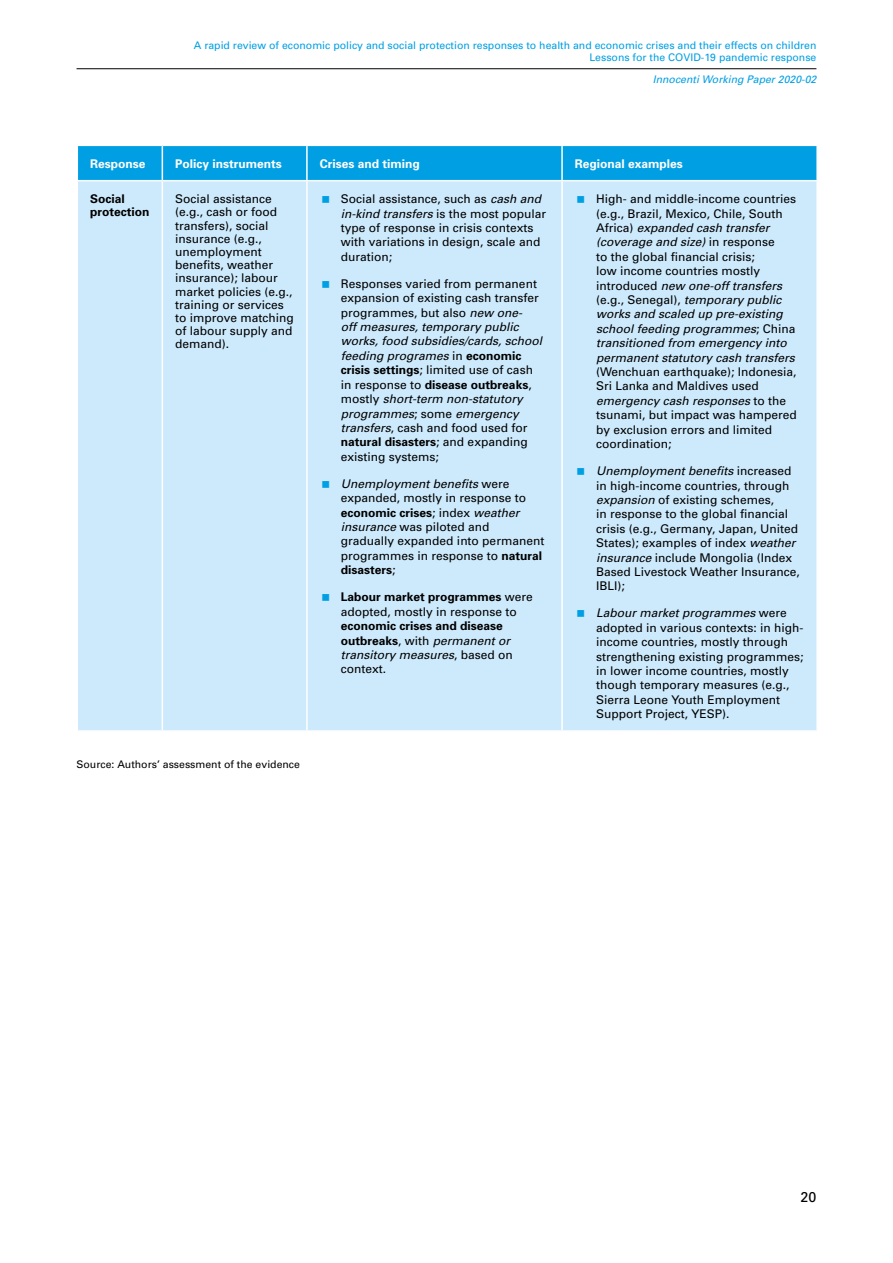
<style>
.page{position:relative;width:893px;height:1263px;background:#fff}
.page>*{position:absolute;margin:0;border:0;box-sizing:border-box;transform-origin:0 0}
.t1{font:14.25px "Univers";color:#000}
.t2{font:12px/14.4px "Univers";color:#000}
.t3{font:italic 12px/14.4px "Univers";color:#000}
.t4{font:700 12px/14.4px "Univers";color:#000}
.t5{font:700 12px "Univers";color:#fff}
.t6{font:10.5px/12.6px "Univers";color:#009fe3;text-align:right}
.t7{font:10.5px "Univers";color:#000}
.t8{font:italic 10.5px "Univers";color:#009fe3}
.s1{font-style:italic}
.s2{font-style:normal}
.s3{font-weight:700}
.s4{font-weight:400}
.s5{font-weight:400;font-style:italic}
</style>
<div class="page">
<hr style="left:77px;top:68px;width:739px;height:1px;background:#000">
<div style="left:78px;top:146px;width:738px;height:34px;background:#009fe3"></div>
<div style="left:78px;top:181px;width:738px;height:549px;background:#cdeafc"></div>
<hr style="left:162px;top:146px;width:1px;height:34px;background:#fff">
<hr style="left:306px;top:146px;width:2px;height:34px;background:#fff">
<hr style="left:561px;top:146px;width:2px;height:34px;background:#fff">
<hr style="left:162px;top:181px;width:1px;height:549px;background:#fff">
<hr style="left:306px;top:181px;width:2px;height:549px;background:#fff">
<hr style="left:561px;top:181px;width:2px;height:549px;background:#fff">
<svg style="left:322px;top:196px;width:7px;height:7px"></svg>
<svg style="left:322px;top:281px;width:7px;height:7px"></svg>
<svg style="left:322px;top:481px;width:7px;height:7px"></svg>
<svg style="left:322px;top:594px;width:7px;height:7px"></svg>
<svg style="left:577px;top:196px;width:7px;height:7px"></svg>
<svg style="left:577px;top:468px;width:7px;height:7px"></svg>
<svg style="left:577px;top:610px;width:7px;height:7px"></svg>
<p class="t6" style="left:194px;top:39px;width:624px">A rapid review of economic policy and social protection responses to health and economic crises and their effects on children<br>Lessons for the COVID-19 pandemic response</p>
<p class="t8" style="left:653px;top:72px;width:165px">Innocenti Working Paper 2020-02</p>
<p class="t5" style="left:90px;top:156px;width:57px">Response</p>
<p class="t5" style="left:175px;top:156px;width:108px">Policy instruments</p>
<p class="t5" style="left:320px;top:156px;width:102px">Crises and timing</p>
<p class="t5" style="left:575px;top:156px;width:110px">Regional examples</p>
<p class="t4" style="left:90px;top:192px;width:61px;line-height:13.2px">Social protection</p>
<p class="t2" style="left:175px;top:192px;width:120px;line-height:13.2px">Social assistance (e.g., cash or food transfers), social insurance (e.g., unemployment benefits, weather insurance); labour market policies (e.g., training or services to improve matching of labour supply and demand).</p>
<p class="t2" style="left:341px;top:191px;width:207px">Social assistance, such as <span class="s1">cash and in-kind transfers</span> is the most popular type of response in crisis contexts with variations in design, scale and duration;</p>
<p class="t3" style="left:596px;top:191px;width:202px"><span class="s2">High- and middle-income countries (e.g., Brazil, Mexico, Chile, South Africa)</span> expanded cash transfer (coverage and size) <span class="s2">in response<br>to the global financial crisis;<br>low income countries mostly introduced</span> new one-off transfers <span class="s2">(e.g., Senegal),</span> temporary public works and scaled up pre-existing school feeding programmes<span class="s2">; China </span>transitioned from emergency into permanent statutory cash transfers</p>
<p class="t2" style="left:596px;top:364px;width:202px">(Wenchuan earthquake); Indonesia,<br>Sri Lanka and Maldives used <span class="s1">emergency cash responses</span> to the tsunami, but impact was hampered by exclusion errors and limited coordination;</p>
<p class="t2" style="left:596px;top:463px;width:205px"><span class="s1">Unemployment benefits</span> increased in high-income countries, through <span class="s1">expansion</span> of existing schemes,<br>in response to the global financial crisis (e.g., Germany, Japan, United<br>States); examples of index <span class="s1">weather insurance</span> include Mongolia (Index<br>Based Livestock Weather Insurance,<br>IBLI);</p>
<p class="t2" style="left:596px;top:606px;width:209px"><span class="s1">Labour market programmes</span> were adopted in various contexts: in high&shy;income countries, mostly through strengthening existing programmes; in lower income countries, mostly though temporary measures (e.g., Sierra Leone Youth Employment Support Project, YESP).</p>
<p class="t2" style="left:341px;top:276px;width:203px">Responses varied from permanent expansion of existing cash transfer programmes, but also <span class="s1">new one-<br>off measures, temporary public works, food subsidies/cards, school feeding programes</span> in <span class="s3">economic crisis settings</span>; limited use of cash in response to <span class="s3">disease outbreaks</span>, mostly <span class="s1">short-term non-statutory programmes</span>; some <span class="s1">emergency transfers</span>, cash and food used for <span class="s3">natural disasters</span>; and expanding existing systems;</p>
<p class="t2" style="left:341px;top:476px;width:205px"><span class="s1">Unemployment benefits</span> were expanded, mostly in response to <span class="s3">economic crises</span>; index <span class="s1">weather insurance</span> was piloted and gradually expanded into permanent programmes in response to <span class="s3">natural disasters</span>;</p>
<p class="t2" style="left:341px;top:590px;width:194px"><span class="s3">Labour market programmes</span> were adopted, mostly in response to</p>
<p class="t4" style="left:341px;top:618px;width:174px">economic crises and disease outbreaks<span class="s4">, with</span> <span class="s5">permanent or transitory measures</span><span class="s4">, based on context.</span></p>
<p class="t7" style="left:77px;top:758px;width:225px">Source: Authors’ assessment of the evidence</p>
<p class="t1" style="left:801px;top:1188px;width:17px">20</p>
</div>
